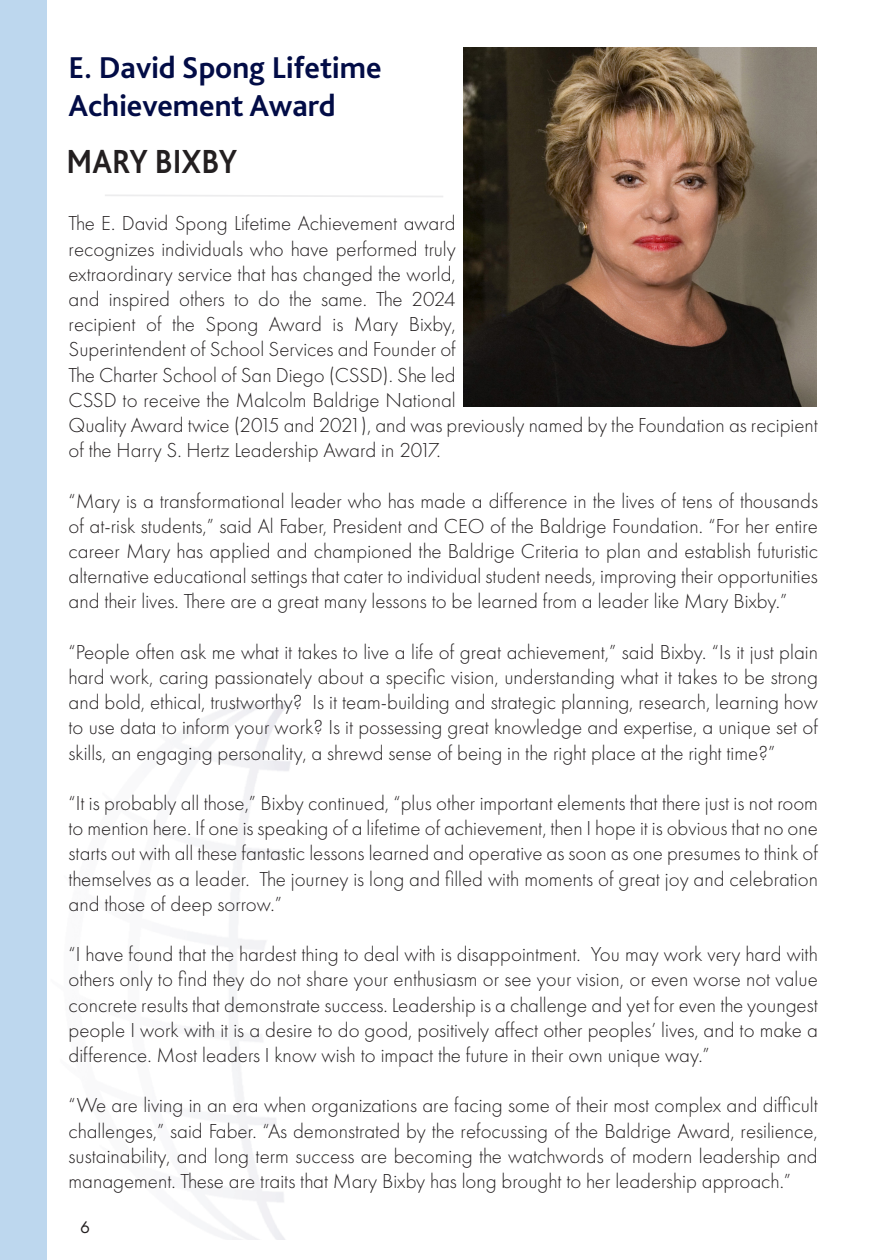
<style>
.page{position:relative;width:882px;height:1260px;background:#fff}
.page>*{position:absolute;margin:0;border:0;box-sizing:border-box;transform-origin:0 0}
.t1{font:700 35px "Bliss 2";color:#231f20;scale:.9 1}
.t2{font:700 31.5px/37.8px "Bliss 2";color:#020c46}
.t3{font:300 21px/25.2px "Futura PT";color:#231f20;text-align:justify}
.t4{font:17.5px "Futura PT";color:#231f20}
</style>
<div class="page">
<div style="left:0;top:0;width:46px;height:1260px;background:#bdd7ee"></div>
<svg style="left:105px;top:195px;width:338px;height:2px"></svg>
<img style="left:464px;top:48px;width:352px;height:359px">
<p class="t2" style="left:69px;top:48px;width:314px">E. David Spong Lifetime<br>Achievement Award</p>
<p class="t1" style="left:66px;top:140px;width:191px">MARY BIXBY</p>
<p class="t3" style="left:69px;top:211px;width:751px;text-align:left">The E. David Spong Lifetime Achievement award<br>recognizes individuals who have performed truly<br>extraordinary service that has changed the world,<br>and inspired others to do the same. The 2024<br>recipient of the Spong Award is Mary Bixby,<br>Superintendent of School Services and Founder of<br>The Charter School of San Diego (CSSD). She led<br>CSSD to receive the Malcolm Baldrige National<br>Quality Award twice (2015 and 2021), and was previously named by the Foundation as recipient of the Harry S. Hertz Leadership Award in 2017.</p>
<p class="t3" style="left:69px;top:488px;width:751px">“Mary is a transformational leader who has made a difference in the lives of tens of thousands of at-risk students,” said Al Faber, President and CEO of the Baldrige Foundation. “For her entire career Mary has applied and championed the Baldrige Criteria to plan and establish futuristic alternative educational settings that cater to individual student needs, improving their opportunities and their lives. There are a great many lessons to be learned from a leader like Mary Bixby.”</p>
<p class="t3" style="left:69px;top:639px;width:751px">“People often ask me what it takes to live a life of great achievement,” said Bixby. “Is it just plain hard work, caring passionately about a specific vision, understanding what it takes to be strong and bold, ethical, trustworthy? Is it team-building and strategic planning, research, learning how to use data to inform your work? Is it possessing great knowledge and expertise, a unique set of skills, an engaging personality, a shrewd sense of being in the right place at the right time?”</p>
<p class="t3" style="left:69px;top:791px;width:751px">“It is probably all those,” Bixby continued, “plus other important elements that there just is not room to mention here. If one is speaking of a lifetime of achievement, then I hope it is obvious that no one starts out with all these fantastic lessons learned and operative as soon as one presumes to think of themselves as a leader. The journey is long and filled with moments of great joy and celebration and those of deep sorrow.”</p>
<p class="t3" style="left:69px;top:942px;width:751px">“I have found that the hardest thing to deal with is disappointment. You may work very hard with others only to find they do not share your enthusiasm or see your vision, or even worse not value concrete results that demonstrate success. Leadership is a challenge and yet for even the youngest people I work with it is a desire to do good, positively affect other peoples’ lives, and to make a difference. Most leaders I know wish to impact the future in their own unique way.”</p>
<p class="t3" style="left:69px;top:1093px;width:751px">“We are living in an era when organizations are facing some of their most complex and difficult challenges,” said Faber. “As demonstrated by the refocussing of the Baldrige Award, resilience, sustainability, and long term success are becoming the watchwords of modern leadership and management. These are traits that Mary Bixby has long brought to her leadership approach.”</p>
<p class="t4" style="left:80px;top:1217px;width:11px">6</p>
</div>
